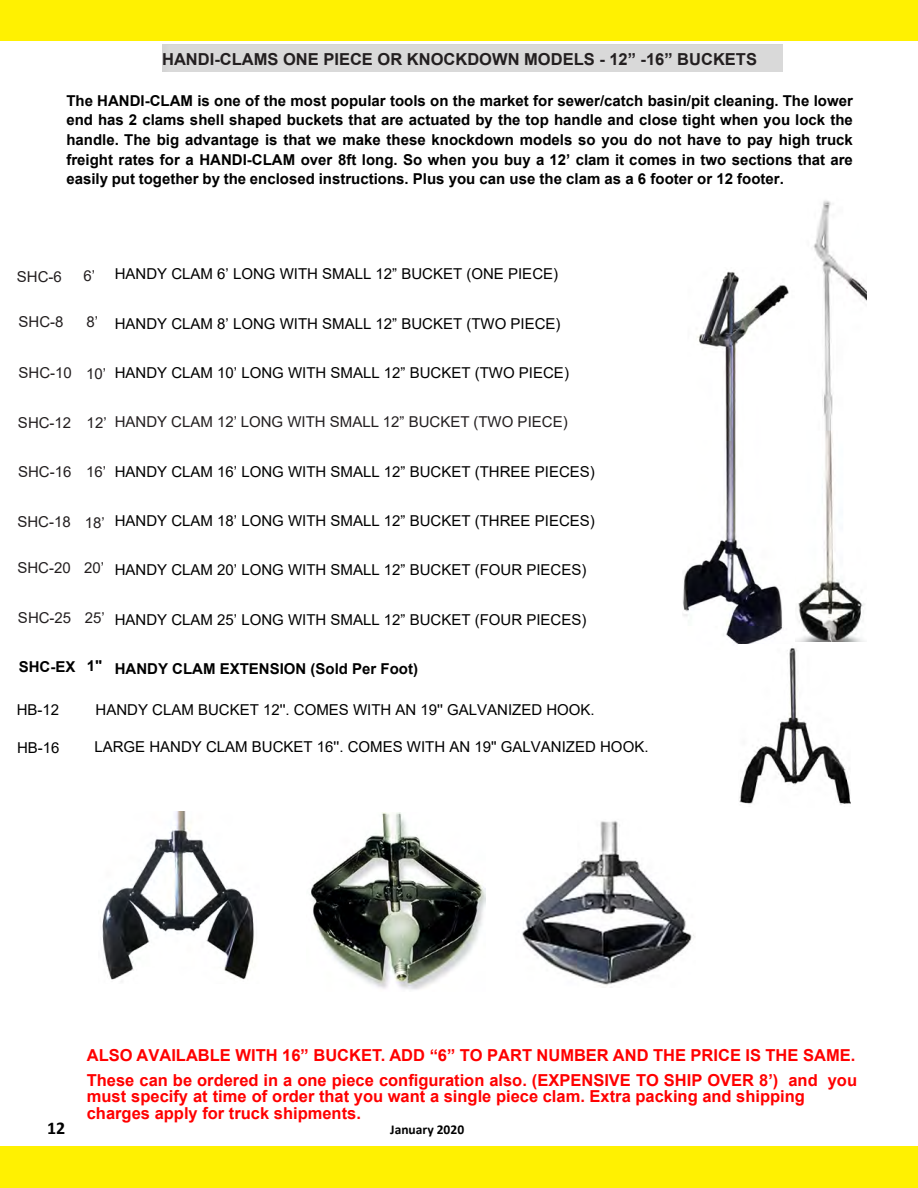
<style>
.page{position:relative;width:918px;height:1188px;background:#fff}
.page>*{position:absolute;margin:0;border:0;box-sizing:border-box;transform-origin:0 0}
.t1{font:700 18px "Calibri";color:#000}
.t2{font:700 16.5px/24.9px "Arial";color:#f00}
.t3{font:700 16.5px "Arial";color:#231f20}
.t4{font:700 15px/19.6px "Arial";color:#000;text-align:justify}
.t5{font:15px "Arial";color:#000}
.t6{font:15px "Arial";color:#000}
.t7{font:15px "Arial";color:#231f20}
.t8{font:700 13.5px "Calibri";color:#000}
</style>
<div class="page">
<div style="left:0;top:0;width:918px;height:40px;background:#fff101"></div>
<div style="left:0;top:1146px;width:918px;height:42px;background:#fff101"></div>
<img style="left:683px;top:271px;width:116px;height:373px">
<img style="left:795px;top:200px;width:72px;height:441px">
<img style="left:311px;top:812px;width:175px;height:178px">
<img style="left:102px;top:812px;width:152px;height:170px">
<img style="left:522px;top:821px;width:173px;height:167px">
<img style="left:739px;top:648px;width:112px;height:157px">
<p class="t3" style="left:162px;top:48px;width:596px">HANDI-CLAMS ONE PIECE OR KNOCKDOWN MODELS - 12” -16” BUCKETS</p>
<p class="t4" style="left:66px;top:91px;width:788px">The HANDI-CLAM is one of the most popular tools on the market for sewer/catch basin/pit cleaning. The lower end has 2 clams shell shaped buckets that are actuated by the top handle and close tight when you lock the handle. The big advantage is that we make these knockdown models so you do not have to pay high truck freight rates for a HANDI-CLAM over 8ft long. So when you buy a 12’ clam it comes in two sections that are easily put together by the enclosed instructions. Plus you can use the clam as a 6 footer or 12 footer.</p>
<p class="t7" style="left:17px;top:266px;width:46px">SHC-6</p>
<p class="t7" style="left:84px;top:265px;width:13px">6’</p>
<p class="t7" style="left:19px;top:312px;width:46px">SHC-8</p>
<p class="t7" style="left:87px;top:311px;width:13px">8’</p>
<p class="t7" style="left:19px;top:362px;width:89px">SHC-10 10’</p>
<p class="t7" style="left:18px;top:413px;width:90px">SHC-12 12’</p>
<p class="t7" style="left:18px;top:461px;width:90px">SHC-16 16’</p>
<p class="t7" style="left:17px;top:511px;width:89px">SHC-18 18’</p>
<p class="t7" style="left:17px;top:557px;width:88px">SHC-20 20’</p>
<p class="t7" style="left:18px;top:607px;width:88px">SHC-25 25’</p>
<p class="t4" style="left:19px;top:657px;width:85px">SHC-EX 1"</p>
<p class="t5" style="left:115px;top:264px;width:445px">HANDY CLAM 6’ LONG WITH SMALL 12” BUCKET (ONE PIECE)</p>
<p class="t5" style="left:115px;top:313px;width:447px">HANDY CLAM 8’ LONG WITH SMALL 12” BUCKET (TWO PIECE)</p>
<p class="t5" style="left:115px;top:362px;width:456px">HANDY CLAM 10’ LONG WITH SMALL 12” BUCKET (TWO PIECE)</p>
<p class="t7" style="left:115px;top:412px;width:454px">HANDY CLAM 12’ LONG WITH SMALL 12” BUCKET (TWO PIECE)</p>
<p class="t5" style="left:115px;top:461px;width:482px">HANDY CLAM 16’ LONG WITH SMALL 12” BUCKET (THREE PIECES)</p>
<p class="t5" style="left:115px;top:510px;width:482px">HANDY CLAM 18’ LONG WITH SMALL 12” BUCKET (THREE PIECES)</p>
<p class="t5" style="left:115px;top:560px;width:473px">HANDY CLAM 20’ LONG WITH SMALL 12” BUCKET (FOUR PIECES)</p>
<p class="t5" style="left:115px;top:609px;width:473px">HANDY CLAM 25’ LONG WITH SMALL 12” BUCKET (FOUR PIECES)</p>
<p class="t4" style="left:115px;top:659px;width:305px">HANDY CLAM EXTENSION (Sold Per Foot)</p>
<p class="t6" style="left:17px;top:699px;width:44px">HB-12</p>
<p class="t6" style="left:17px;top:737px;width:44px">HB-16</p>
<p class="t6" style="left:96px;top:699px;width:501px">HANDY CLAM BUCKET 12''. COMES WITH AN 19'' GALVANIZED HOOK.</p>
<p class="t6" style="left:94px;top:737px;width:556px">LARGE HANDY CLAM BUCKET 16''. COMES WITH AN 19'' GALVANIZED HOOK.</p>
<p class="t2" style="left:87px;top:1043px;width:772px">ALSO AVAILABLE WITH 16” BUCKET. ADD “6” TO PART NUMBER AND THE PRICE IS THE SAME.<br>These can be ordered in a one piece configuration also. (EXPENSIVE TO SHIP OVER 8’) and you</p>
<p class="t2" style="left:87px;top:1088px;width:720px;line-height:16.5px">must specify at time of order that you want a single piece clam. Extra packing and shipping charges apply for truck shipments.</p>
<p class="t1" style="left:47px;top:1115px;width:20px">12</p>
<p class="t8" style="left:390px;top:1120px;width:75px">January 2020</p>
</div>
